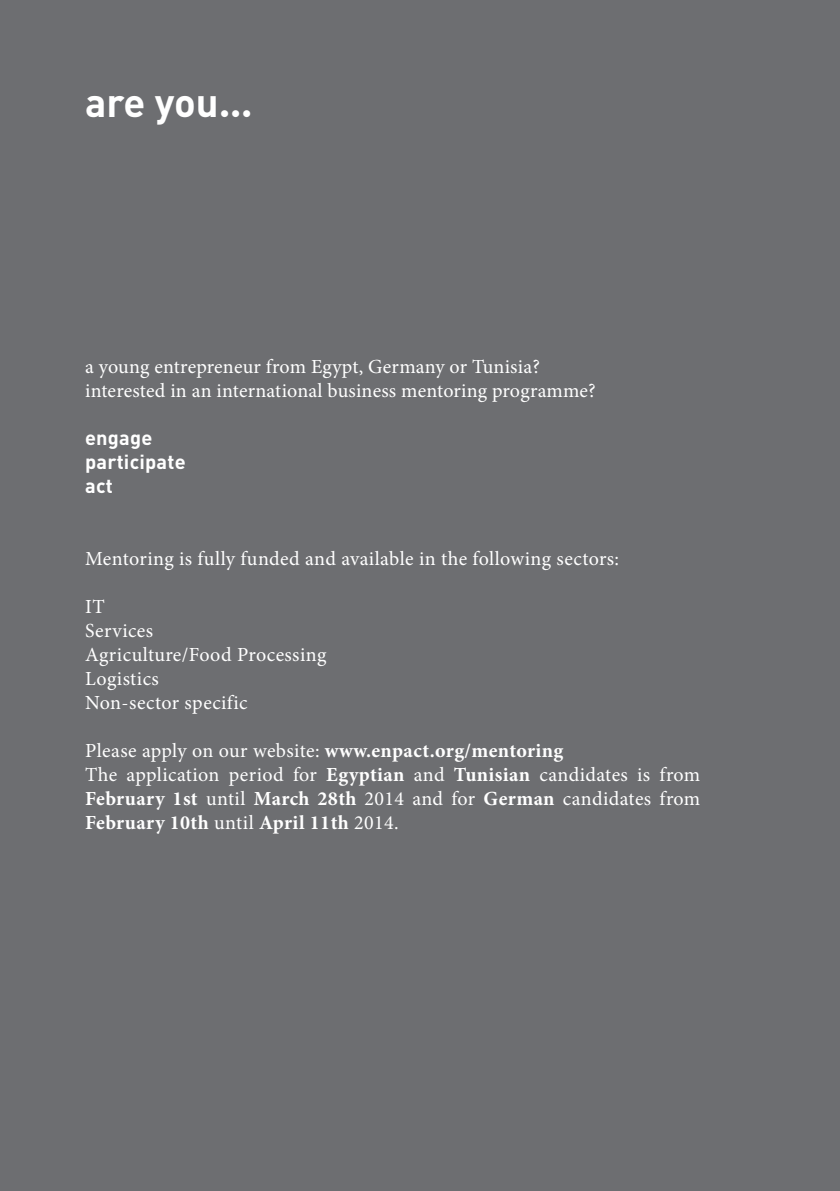
<style>
.page{position:relative;width:840px;height:1191px;background:#fff}
.page>*{position:absolute;margin:0;border:0;box-sizing:border-box;transform-origin:0 0}
.t1{font:40px "FFDIN Bold Alternate";letter-spacing:-.005em;color:#fff}
.t2{font:20px/24px "Minion Pro";letter-spacing:.015em;color:#fff}
.t3{font:700 20px/24px "FFDIN";letter-spacing:.01em;color:#fff}
.s1{font-weight:700}
</style>
<div class="page">
<div style="left:0;top:0;width:839px;height:1191px;background:#6d6e71"></div>
<h1 class="t1" style="left:85px;top:77px;width:169px">are you…</h1>
<p class="t2" style="left:85px;top:355px;width:512px">a young entrepreneur from Egypt, Germany or Tunisia? interested in an international business mentoring programme?</p>
<p class="t3" style="left:85px;top:425px;width:102px">engage participate act</p>
<p class="t2" style="left:85px;top:547px;width:535px">Mentoring is fully funded and available in the following sectors:</p>
<p class="t2" style="left:85px;top:595px;width:242px">IT<br>Services<br>Agriculture/Food Processing<br>Logistics<br>Non-sector specific</p>
<p class="t2" style="left:85px;top:739px;width:616px">Please apply on our website: <span class="s1">www.enpact.org/mentoring<br></span>The application period for <span class="s1">Egyptian</span> and <span class="s1">Tunisian</span> candidates is from <span class="s1">February 1st</span> until <span class="s1">March 28th</span> 2014 and for <span class="s1">German</span> candidates from <span class="s1">February 10th</span> until <span class="s1">April 11th</span> 2014.</p>
</div>
